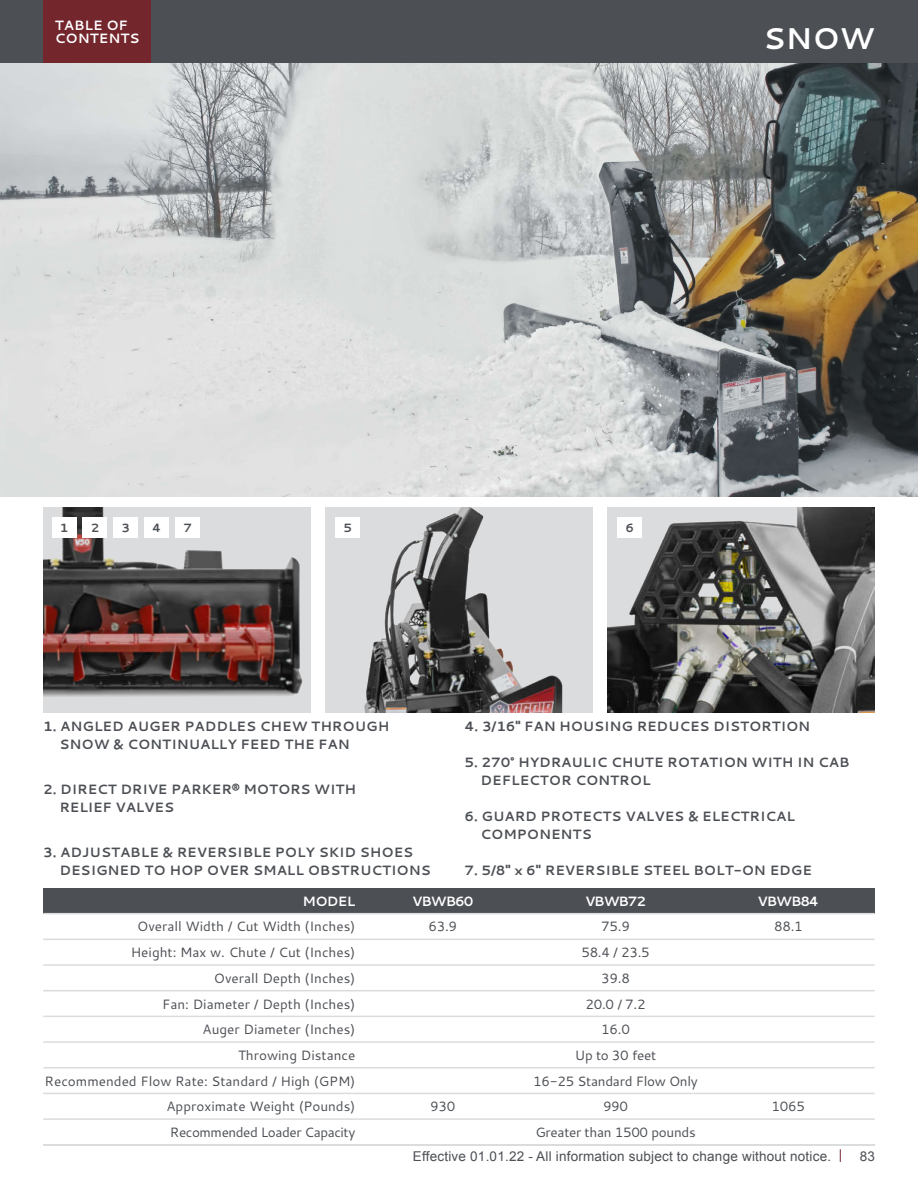
<style>
.page{position:relative;width:918px;height:1188px;background:#fff}
.page>*{position:absolute;margin:0;border:0;box-sizing:border-box;transform-origin:0 0}
.t1{font:700 30px "Cantarell";color:#fff}
.t2{font:700 13.5px/18px "Cantarell";color:#4c4f54}
.t3{font:13.5px "Cantarell";color:#4c4f54}
.t4{font:13.5px "Arial";letter-spacing:.015em;color:#4c4f54}
.t5{font:13.5px "Cantarell";letter-spacing:-.02em;color:#4c4f54}
.t6{font:13.5px "Cantarell";letter-spacing:-.03em;color:#4c4f54}
.t7{font:700 13.5px "Cantarell";letter-spacing:-.05em;color:#fff}
.t8{font:700 13.5px/13.5px "Cantarell";color:#fff}
.t9{font:700 12px "Cantarell";color:#4c4f54}
.s1{color:#74262c}
</style>
<div class="page">
<svg style="left:0;top:63px;width:918px;height:434px;background:#b6b7b6"></svg>
<img style="left:43px;top:508px;width:267px;height:205px">
<div style="left:52px;top:517px;width:24px;height:21px;background:#fff"></div>
<div style="left:83px;top:517px;width:24px;height:21px;background:#fff"></div>
<div style="left:114px;top:517px;width:24px;height:21px;background:#fff"></div>
<div style="left:145px;top:517px;width:24px;height:21px;background:#fff"></div>
<div style="left:175px;top:517px;width:25px;height:21px;background:#fff"></div>
<img style="left:325px;top:508px;width:268px;height:205px">
<div style="left:335px;top:517px;width:25px;height:21px;background:#fff"></div>
<img style="left:608px;top:508px;width:267px;height:205px">
<div style="left:617px;top:517px;width:25px;height:21px;background:#fff"></div>
<div style="left:43px;top:888px;width:832px;height:26px;background:#4c4f54"></div>
<hr style="left:43px;top:913px;width:832px;height:1px;background:#dbdcde">
<hr style="left:43px;top:939px;width:832px;height:1px;background:#dbdcde">
<hr style="left:43px;top:964px;width:832px;height:2px;background:#dbdcde">
<hr style="left:43px;top:990px;width:832px;height:1px;background:#dbdcde">
<hr style="left:43px;top:1016px;width:832px;height:1px;background:#dbdcde">
<hr style="left:43px;top:1041px;width:832px;height:2px;background:#dbdcde">
<hr style="left:43px;top:1067px;width:832px;height:2px;background:#dbdcde">
<hr style="left:43px;top:1093px;width:832px;height:1px;background:#dbdcde">
<hr style="left:43px;top:1118px;width:832px;height:2px;background:#dbdcde">
<hr style="left:43px;top:1144px;width:832px;height:2px;background:#dbdcde">
<div style="left:0;top:0;width:918px;height:63px;background:#4c4f54"></div>
<div style="left:43px;top:0;width:108px;height:63px;background:#74262d"></div>
<p class="t8" style="left:55px;top:18px;width:86px">TABLE OF<br>CONTENTS</p>
<h1 class="t1" style="left:763px;top:18px;width:113px">SNOW</h1>
<p class="t9" style="left:60px;top:519px;width:10px">1</p>
<p class="t9" style="left:91px;top:519px;width:10px">2</p>
<p class="t9" style="left:122px;top:519px;width:10px">3</p>
<p class="t9" style="left:152px;top:519px;width:11px">4</p>
<p class="t9" style="left:183px;top:519px;width:10px">7</p>
<p class="t9" style="left:343px;top:519px;width:10px">5</p>
<p class="t9" style="left:625px;top:519px;width:10px">6</p>
<p class="t2" style="left:59px;top:717px;width:331px;text-indent:-16px">1. ANGLED AUGER PADDLES CHEW THROUGH<br>SNOW &amp; CONTINUALLY FEED THE FAN</p>
<p class="t2" style="left:59px;top:780px;width:298px;text-indent:-16px">2. DIRECT DRIVE PARKER® MOTORS WITH<br>RELIEF VALVES</p>
<p class="t2" style="left:59px;top:843px;width:373px;text-indent:-16px">3. ADJUSTABLE &amp; REVERSIBLE POLY SKID SHOES<br>DESIGNED TO HOP OVER SMALL OBSTRUCTIONS</p>
<p class="t2" style="left:464px;top:717px;width:347px">4. 3/16" FAN HOUSING REDUCES DISTORTION</p>
<p class="t2" style="left:481px;top:753px;width:371px;text-indent:-16px">5. 270° HYDRAULIC CHUTE ROTATION WITH IN CAB<br>DEFLECTOR CONTROL</p>
<p class="t2" style="left:481px;top:807px;width:316px;text-indent:-16px">6. GUARD PROTECTS VALVES &amp; ELECTRICAL<br>COMPONENTS</p>
<p class="t2" style="left:464px;top:861px;width:349px">7. 5/8" x 6" REVERSIBLE STEEL BOLT-ON EDGE</p>
<p class="t7" style="left:303px;top:892px;width:54px">MODEL</p>
<p class="t7" style="left:412px;top:892px;width:63px">VBWB60</p>
<p class="t7" style="left:585px;top:892px;width:63px">VBWB72</p>
<p class="t7" style="left:758px;top:892px;width:63px">VBWB84</p>
<p class="t3" style="left:137px;top:917px;width:220px">Overall Width / Cut Width (Inches)</p>
<p class="t3" style="left:428px;top:917px;width:30px">63.9</p>
<p class="t3" style="left:601px;top:917px;width:30px">75.9</p>
<p class="t3" style="left:774px;top:917px;width:30px">88.1</p>
<p class="t3" style="left:131px;top:943px;width:226px">Height: Max w. Chute / Cut (Inches)</p>
<p class="t3" style="left:581px;top:943px;width:70px">58.4 / 23.5</p>
<p class="t3" style="left:214px;top:969px;width:143px">Overall Depth (Inches)</p>
<p class="t3" style="left:601px;top:969px;width:30px">39.8</p>
<p class="t3" style="left:162px;top:994px;width:195px">Fan: Diameter / Depth (Inches)</p>
<p class="t3" style="left:586px;top:994px;width:62px">20.0 / 7.2</p>
<p class="t3" style="left:203px;top:1020px;width:154px">Auger Diameter (Inches)</p>
<p class="t3" style="left:601px;top:1020px;width:30px">16.0</p>
<p class="t3" style="left:238px;top:1046px;width:119px">Throwing Distance</p>
<p class="t5" style="left:575px;top:1046px;width:83px">Up to 30 feet</p>
<p class="t3" style="left:45px;top:1071px;width:312px">Recommended Flow Rate: Standard / High (GPM)</p>
<p class="t5" style="left:533px;top:1071px;width:166px">16-25 Standard Flow Only</p>
<p class="t3" style="left:167px;top:1097px;width:190px">Approximate Weight (Pounds)</p>
<p class="t3" style="left:430px;top:1097px;width:27px">930</p>
<p class="t3" style="left:603px;top:1097px;width:27px">990</p>
<p class="t3" style="left:772px;top:1097px;width:35px">1065</p>
<p class="t6" style="left:170px;top:1123px;width:187px">Recommended Loader Capacity</p>
<p class="t5" style="left:535px;top:1123px;width:162px">Greater than 1500 pounds</p>
<p class="t4" style="left:413px;top:1147px;width:431px">Effective 01.01.22 - All information subject to change without notice. <span class="s1">|</span></p>
<p class="t4" style="left:860px;top:1148px;width:17px">83</p>
</div>
